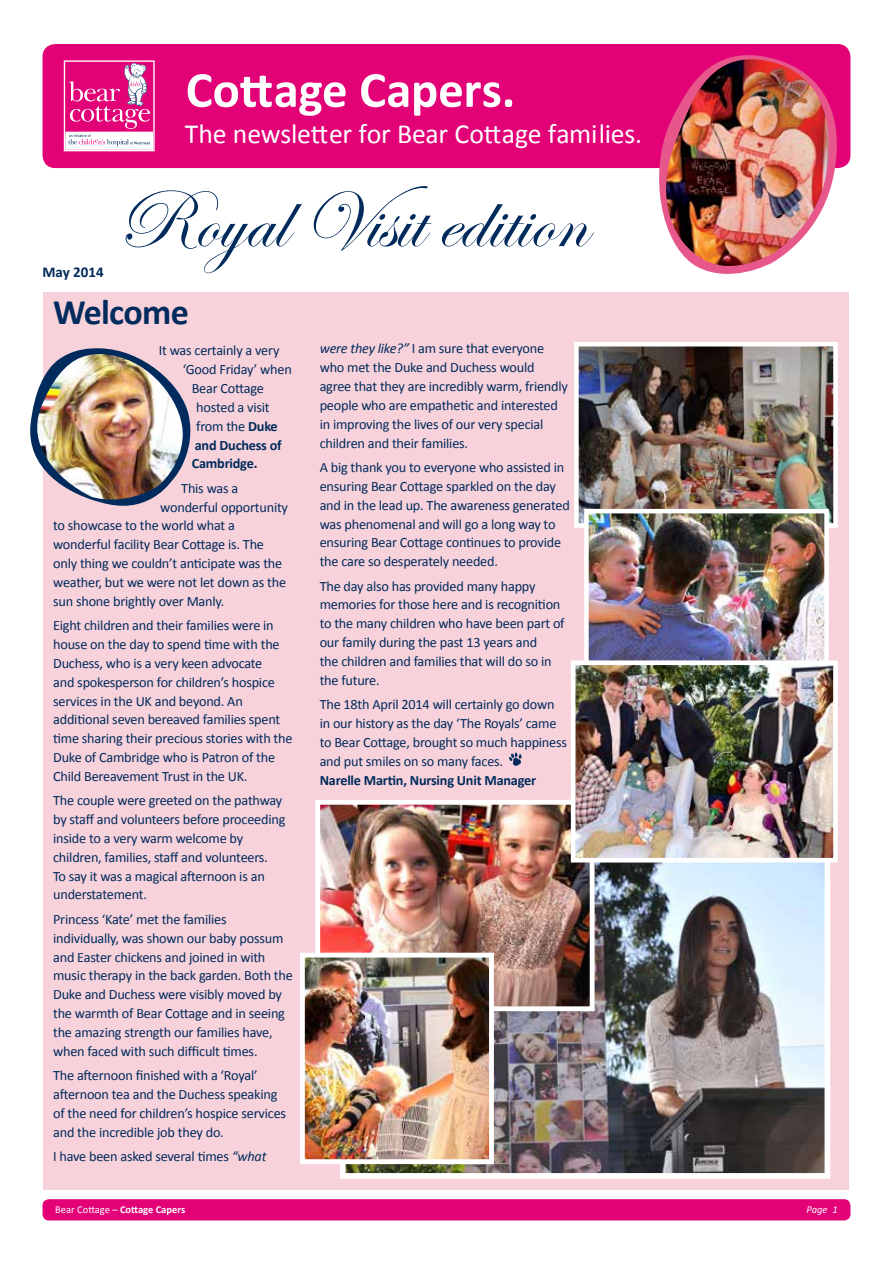
<style>
.page{position:relative;width:893px;height:1263px;background:#fff}
.page>*{position:absolute;margin:0;border:0;box-sizing:border-box;transform-origin:0 0}
.t1{font:84px "Edwardian Script ITC";color:#002b5c}
.t2{font:700 51px "Calibri";letter-spacing:-.005em;color:#fff}
.t3{font:700 36px "Calibri";letter-spacing:-.02em;color:#002b5c}
.t4{font:27.75px "Calibri";letter-spacing:-.01em;color:#fff}
.t5{font:700 15px "Calibri";color:#002b5c}
.t6{font:14.25px/18.9px "Calibri";letter-spacing:-.015em;color:#002b5c}
.t7{font:700 14.25px "Calibri";letter-spacing:-.015em;color:#002b5c}
.t8{font:700 10.5px "Calibri";color:#fff}
.t9{font:italic 10.5px "Calibri";color:#fff}
.s1{font-weight:700}
.s2{font-style:italic}
.s3{font-weight:400}
</style>
<div class="page">
<div style="left:43px;top:1199px;width:807px;height:21px;background:#e20177;border-radius:6px"></div>
<div style="left:43px;top:44px;width:807px;height:124px;background:#e20177;border-radius:13px"></div>
<div style="left:65px;top:131px;width:89px;height:19px;background:#fff"></div>
<svg style="left:68px;top:63px;width:82px;height:83px"></svg>
<div style="left:64px;top:60px;width:91px;height:91px;border:1px solid #fff"></div>
<svg style="left:649px;top:44px;width:196px;height:129px"></svg>
<img style="left:657px;top:59px;width:177px;height:215px">
<div style="left:43px;top:292px;width:806px;height:897px;background:#f8d2db"></div>
<img style="left:347px;top:862px;width:476px;height:310px">
<div style="left:340px;top:853px;width:490px;height:326px;border:6px solid #fff"></div>
<img style="left:580px;top:348px;width:252px;height:174px">
<div style="left:574px;top:342px;width:264px;height:186px;border:5px solid #fff"></div>
<img style="left:589px;top:514px;width:235px;height:146px">
<div style="left:584px;top:509px;width:245px;height:196px;border:4px solid #fff"></div>
<img style="left:321px;top:806px;width:268px;height:199px">
<div style="left:315px;top:800px;width:280px;height:211px;border:5px solid #fff"></div>
<img style="left:306px;top:959px;width:182px;height:199px">
<div style="left:300px;top:953px;width:194px;height:211px;border:5px solid #fff"></div>
<img style="left:577px;top:666px;width:255px;height:190px">
<div style="left:571px;top:660px;width:267px;height:202px;border:5px solid #fff"></div>
<svg style="left:509px;top:753px;width:13px;height:13px"></svg>
<img style="left:30px;top:348px;width:161px;height:158px">
<h2 class="t2" style="left:186px;top:58px;width:331px">Cottage Capers.</h2>
<h3 class="t4" style="left:185px;top:116px;width:459px">The newsletter for Bear Cottage families.</h3>
<h1 class="t1" style="left:116px;top:174px;width:472px">Royal Visit edition</h1>
<p class="t5" style="left:43px;top:263px;width:63px">May 2014</p>
<h3 class="t3" style="left:53px;top:289px;width:137px">Welcome</h3>
<p class="t6" style="left:159px;top:340px;width:122px">It was certainly a very</p>
<p class="t6" style="left:183px;top:359px;width:111px">‘Good Friday’ when</p>
<p class="t6" style="left:192px;top:378px;width:74px">Bear Cottage</p>
<p class="t6" style="left:196px;top:397px;width:75px">hosted a visit</p>
<p class="t6" style="left:196px;top:416px;width:83px">from the <span class="s1">Duke</span></p>
<p class="t7" style="left:195px;top:436px;width:88px">and Duchess of</p>
<p class="t7" style="left:192px;top:455px;width:67px">Cambridge.</p>
<p class="t6" style="left:181px;top:478px;width:59px">This was a</p>
<p class="t6" style="left:160px;top:497px;width:129px">wonderful opportunity</p>
<p class="t6" style="left:53px;top:516px;width:183px">to showcase to the world what a</p>
<p class="t6" style="left:53px;top:534px;width:212px">wonderful facility Bear Cottage is. The</p>
<p class="t6" style="left:53px;top:553px;width:231px">only thing we couldn’t anticipate was the</p>
<p class="t6" style="left:53px;top:572px;width:235px">weather, but we were not let down as the</p>
<p class="t6" style="left:53px;top:591px;width:173px">sun shone brightly over Manly.</p>
<p class="t6" style="left:53px;top:615px;width:241px">Eight children and their families were in house on the day to spend time with the Duchess, who is a very keen advocate<br>and spokesperson for children’s hospice services in the UK and beyond. An additional seven bereaved families spent time sharing their precious stories with the Duke of Cambridge who is Patron of the Child Bereavement Trust in the UK.</p>
<p class="t6" style="left:53px;top:790px;width:234px">The couple were greeted on the pathway by staff and volunteers before proceeding inside to a very warm welcome by children, families, staff and volunteers.<br>To say it was a magical afternoon is an understatement.</p>
<p class="t6" style="left:53px;top:909px;width:241px">Princess ‘Kate’ met the families individually, was shown our baby possum and Easter chickens and joined in with music therapy in the back garden. Both the Duke and Duchess were visibly moved by the warmth of Bear Cottage and in seeing the amazing strength our families have, when faced with such difficult times.</p>
<p class="t6" style="left:53px;top:1065px;width:234px">The afternoon finished with a ‘Royal’ afternoon tea and the Duchess speaking of the need for children’s hospice services and the incredible job they do.</p>
<p class="t6" style="left:53px;top:1146px;width:215px">I have been asked several times <span class="s2">“what</span></p>
<p class="t6" style="left:320px;top:339px;width:250px"><span class="s2">were they like?”</span> I am sure that everyone who met the Duke and Duchess would agree that they are incredibly warm, friendly people who are empathetic and interested in improving the lives of our very special children and their families.</p>
<p class="t6" style="left:320px;top:457px;width:252px">A big thank you to everyone who assisted in ensuring Bear Cottage sparkled on the day and in the lead up. The awareness generated was phenomenal and will go a long way to ensuring Bear Cottage continues to provide the care so desperately needed.</p>
<p class="t6" style="left:320px;top:576px;width:246px">The day also has provided many happy memories for those here and is recognition to the many children who have been part of our family during the past 13 years and<br>the children and families that will do so in the future.</p>
<p class="t6" style="left:320px;top:694px;width:249px">The 18th April 2014 will certainly go down in our history as the day ‘The Royals’ came to Bear Cottage, brought so much happiness and put smiles on so many faces.</p>
<p class="t7" style="left:320px;top:771px;width:218px">Narelle Martin, Nursing Unit Manager</p>
<p class="t8" style="left:55px;top:1203px;width:131px"><span class="s3">Bear Cottage –</span> Cottage Capers</p>
<p class="t9" style="left:807px;top:1202px;width:33px">Page 1</p>
</div>
